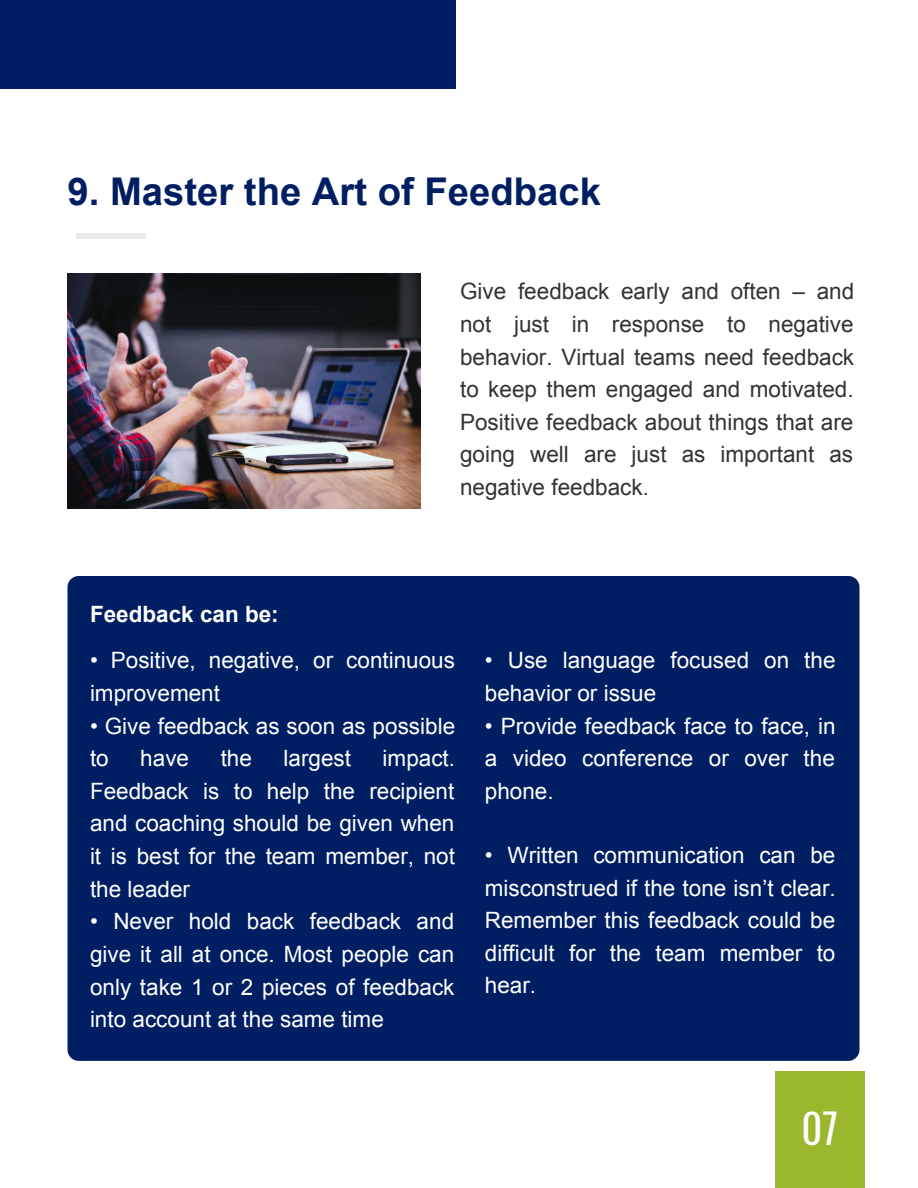
<style>
.page{position:relative;width:918px;height:1188px;background:#fff}
.page>*{position:absolute;margin:0;border:0;box-sizing:border-box;transform-origin:0 0}
.t1{font:40.5px "Oswald";color:#fff}
.t2{font:700 38.25px "Arial";color:#001e62}
.t3{font:22.5px/32.7px "Arial";color:#fff;text-align:justify}
.t4{font:22.5px/32.7px "Arial";color:#333;text-align:justify}
.t5{font:700 22.5px "Arial";color:#fff}
</style>
<div class="page">
<div style="left:68px;top:576px;width:792px;height:485px;background:#001e62"></div>
<div style="left:0;top:0;width:456px;height:89px;background:#001e62"></div>
<div style="left:775px;top:1071px;width:90px;height:117px;background:#9ab82e"></div>
<div style="left:77px;top:233px;width:69px;height:5px;background:#eaeaea"></div>
<img style="left:68px;top:273px;width:353px;height:235px">
<h2 class="t2" style="left:68px;top:166px;width:535px">9. Master the Art of Feedback</h2>
<p class="t5" style="left:90px;top:599px;width:190px">Feedback can be:</p>
<p class="t4" style="left:460px;top:275px;width:396px">Give feedback early and often – and not just in response to negative behavior. Virtual teams need feedback to keep them engaged and motivated.<br>Positive feedback about things that are going well are just as important as negative feedback.</p>
<p class="t3" style="left:90px;top:644px;width:367px">• Positive, negative, or continuous improvement</p>
<p class="t3" style="left:90px;top:709px;width:367px">• Give feedback as soon as possible to</p>
<p class="t3" style="left:90px;top:742px;width:367px;text-indent:293px">impact.<br>Feedback is to help the recipient and coaching should be given when it is best for the team member, not the leader</p>
<p class="t3" style="left:90px;top:905px;width:366px">• Never hold back feedback and give it all at once. Most people can only take 1 or 2 pieces of feedback into account at the same time</p>
<p class="t3" style="left:140px;top:742px;width:50px">have</p>
<p class="t3" style="left:221px;top:742px;width:33px">the</p>
<p class="t3" style="left:284px;top:742px;width:69px">largest</p>
<p class="t3" style="left:485px;top:644px;width:352px">• Use language focused on the behavior or issue</p>
<p class="t3" style="left:485px;top:709px;width:352px">• Provide feedback face to face, in a video conference or over the phone.</p>
<p class="t3" style="left:485px;top:839px;width:352px">• Written communication can be misconstrued if the tone isn’t clear.<br>Remember this feedback could be difficult for the team member to hear.</p>
<h1 class="t1" style="left:801px;top:1093px;width:38px">07</h1>
</div>
